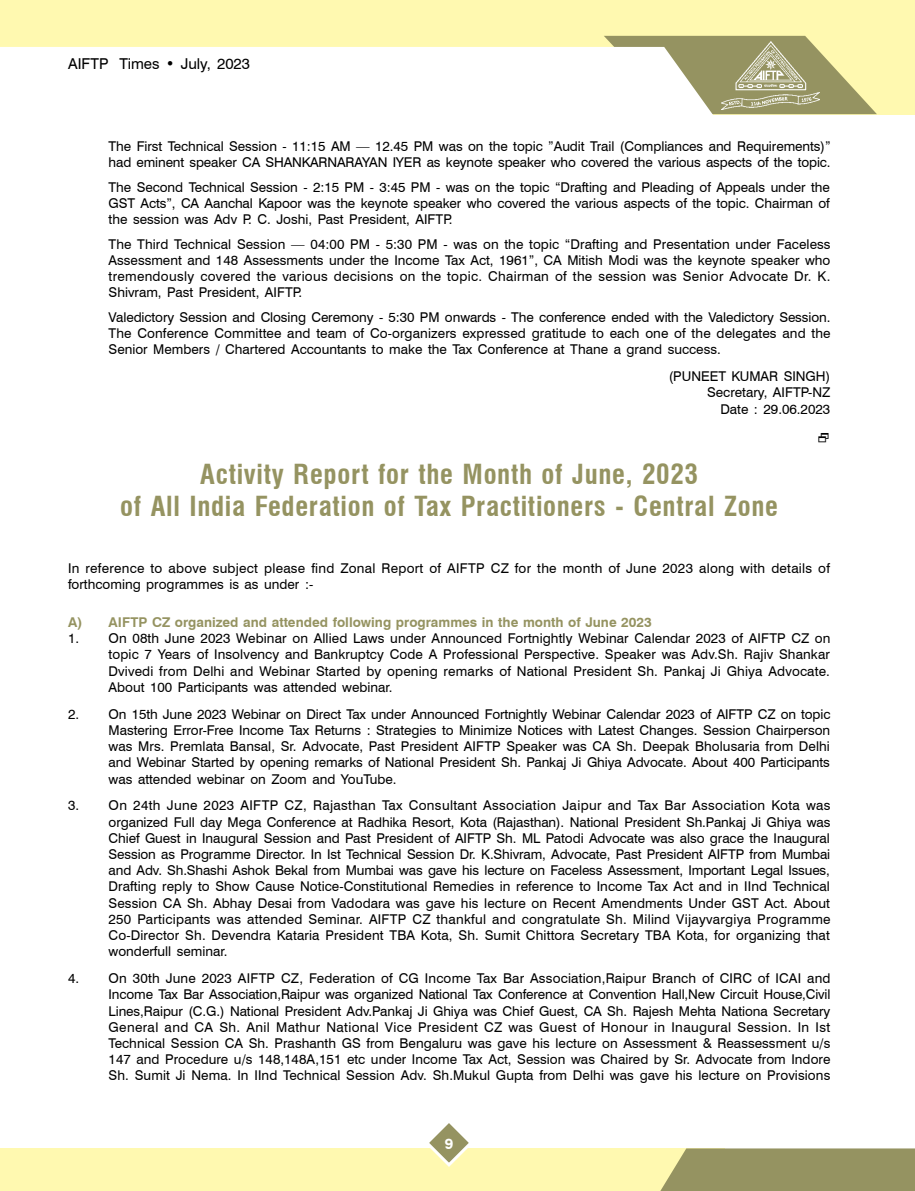
<style>
.page{position:relative;width:915px;height:1191px;background:#fff}
.page>*{position:absolute;margin:0;border:0;box-sizing:border-box;transform-origin:0 0}
.t1{font:700 condensed 27px/32.4px "Swiss 721 BT";letter-spacing:.025em;color:#959361;text-align:center}
.t2{font:15px "Swiss 721 BT";color:#000}
.t3{font:700 15px "Swiss 721 BT";color:#fff}
.t4{font:13.5px/16.2px "Swiss 721 BT";color:#000;text-align:justify}
.t5{font:13.5px/16.2px "Swiss 721 BT";letter-spacing:.02em;color:#000}
.t6{font:700 13.5px "Swiss 721 BT";color:#959361}
</style>
<div class="page">
<div style="left:0;top:0;width:914px;height:114px;background:#fff9b0"></div>
<svg style="left:604px;top:36px;width:272px;height:78px"></svg>
<div style="left:0;top:47px;width:713px;height:68px;background:#fff"></div>
<img style="left:721px;top:42px;width:98px;height:68px">
<div style="left:0;top:1148px;width:724px;height:43px;background:#fff9b0"></div>
<svg style="left:660px;top:1148px;width:254px;height:43px"></svg>
<svg style="left:429px;top:1123px;width:40px;height:44px"></svg>
<p class="t2" style="left:68px;top:55px;width:183px">AIFTP Times • July, 2023</p>
<p class="t4" style="left:109px;top:138px;width:723px">The First Technical Session - 11:15 AM — 12.45 PM was on the topic ”Audit Trail (Compliances and Requirements)” had eminent speaker CA SHANKARNARAYAN IYER as keynote speaker who covered the various aspects of the topic.</p>
<p class="t4" style="left:109px;top:178px;width:722px">The Second Technical Session - 2:15 PM - 3:45 PM - was on the topic “Drafting and Pleading of Appeals under the GST Acts”, CA Aanchal Kapoor was the keynote speaker who covered the various aspects of the topic. Chairman of the session was Adv P. C. Joshi, Past President, AIFTP.</p>
<p class="t4" style="left:109px;top:236px;width:723px">The Third Technical Session — 04:00 PM - 5:30 PM - was on the topic “Drafting and Presentation under Faceless Assessment and 148 Assessments under the Income Tax Act, 1961”, CA Mitish Modi was the keynote speaker who tremendously covered the various decisions on the topic. Chairman of the session was Senior Advocate Dr. K.<br>Shivram, Past President, AIFTP.</p>
<p class="t4" style="left:109px;top:309px;width:723px">Valedictory Session and Closing Ceremony - 5:30 PM onwards - The conference ended with the Valedictory Session.<br>The Conference Committee and team of Co-organizers expressed gratitude to each one of the delegates and the Senior Members / Chartered Accountants to make the Tax Conference at Thane a grand success.</p>
<p class="t4" style="left:668px;top:368px;width:163px;text-align:right">(PUNEET KUMAR SINGH)<br>Secretary, AIFTP-NZ<br>Date : 29.06.2023</p>
<h1 class="t1" style="left:120px;top:457px;width:659px">Activity Report for the Month of June, 2023<br>of All India Federation of Tax Practitioners - Central Zone</h1>
<p class="t5" style="left:68px;top:560px;width:763px">In reference to above subject please find Zonal Report of AIFTP CZ for the month of June 2023 along with details of forthcoming programmes is as under :-</p>
<p class="t6" style="left:68px;top:614px;width:585px">A) AIFTP CZ organized and attended following programmes in the month of June 2023</p>
<p class="t4" style="left:109px;top:630px;width:723px;text-indent:-40px">1. On 08th June 2023 Webinar on Allied Laws under Announced Fortnightly Webinar Calendar 2023 of AIFTP CZ on topic 7 Years of Insolvency and Bankruptcy Code A Professional Perspective. Speaker was Adv.Sh. Rajiv Shankar Dvivedi from Delhi and Webinar Started by opening remarks of National President Sh. Pankaj Ji Ghiya Advocate.<br>About 100 Participants was attended webinar.</p>
<p class="t4" style="left:109px;top:705px;width:723px;text-indent:-40px">2. On 15th June 2023 Webinar on Direct Tax under Announced Fortnightly Webinar Calendar 2023 of AIFTP CZ on topic Mastering Error-Free Income Tax Returns : Strategies to Minimize Notices with Latest Changes. Session Chairperson was Mrs. Premlata Bansal, Sr. Advocate, Past President AIFTP Speaker was CA Sh. Deepak Bholusaria from Delhi and Webinar Started by opening remarks of National President Sh. Pankaj Ji Ghiya Advocate. About 400 Participants was attended webinar on Zoom and YouTube.</p>
<p class="t4" style="left:109px;top:797px;width:723px;text-indent:-40px">3. On 24th June 2023 AIFTP CZ, Rajasthan Tax Consultant Association Jaipur and Tax Bar Association Kota was organized Full day Mega Conference at Radhika Resort, Kota (Rajasthan). National President Sh.Pankaj Ji Ghiya was Chief Guest in Inaugural Session and Past President of AIFTP Sh. ML Patodi Advocate was also grace the Inaugural Session as Programme Director. In Ist Technical Session Dr. K.Shivram, Advocate, Past President AIFTP from Mumbai and Adv. Sh.Shashi Ashok Bekal from Mumbai was gave his lecture on Faceless Assessment, Important Legal Issues, Drafting reply to Show Cause Notice-Constitutional Remedies in reference to Income Tax Act and in IInd Technical Session CA Sh. Abhay Desai from Vadodara was gave his lecture on Recent Amendments Under GST Act. About 250 Participants was attended Seminar. AIFTP CZ thankful and congratulate Sh. Milind Vijayvargiya Programme Co-Director Sh. Devendra Kataria President TBA Kota, Sh. Sumit Chittora Secretary TBA Kota, for organizing that wonderfull seminar.</p>
<p class="t4" style="left:109px;top:970px;width:723px;text-indent:-40px">4. On 30th June 2023 AIFTP CZ, Federation of CG Income Tax Bar Association,Raipur Branch of CIRC of ICAI and Income Tax Bar Association,Raipur was organized National Tax Conference at Convention Hall,New Circuit House,Civil Lines,Raipur (C.G.) National President Adv.Pankaj Ji Ghiya was Chief Guest, CA Sh. Rajesh Mehta Nationa Secretary General and CA Sh. Anil Mathur National Vice President CZ was Guest of Honour in Inaugural Session. In Ist Technical Session CA Sh. Prashanth GS from Bengaluru was gave his lecture on Assessment &amp; Reassessment u/s 147 and Procedure u/s 148,148A,151 etc under Income Tax Act, Session was Chaired by Sr. Advocate from Indore Sh. Sumit Ji Nema. In IInd Technical Session Adv. Sh.Mukul Gupta from Delhi was gave his lecture on Provisions</p>
<p class="t3" style="left:444px;top:1134px;width:10px">9</p>
</div>
